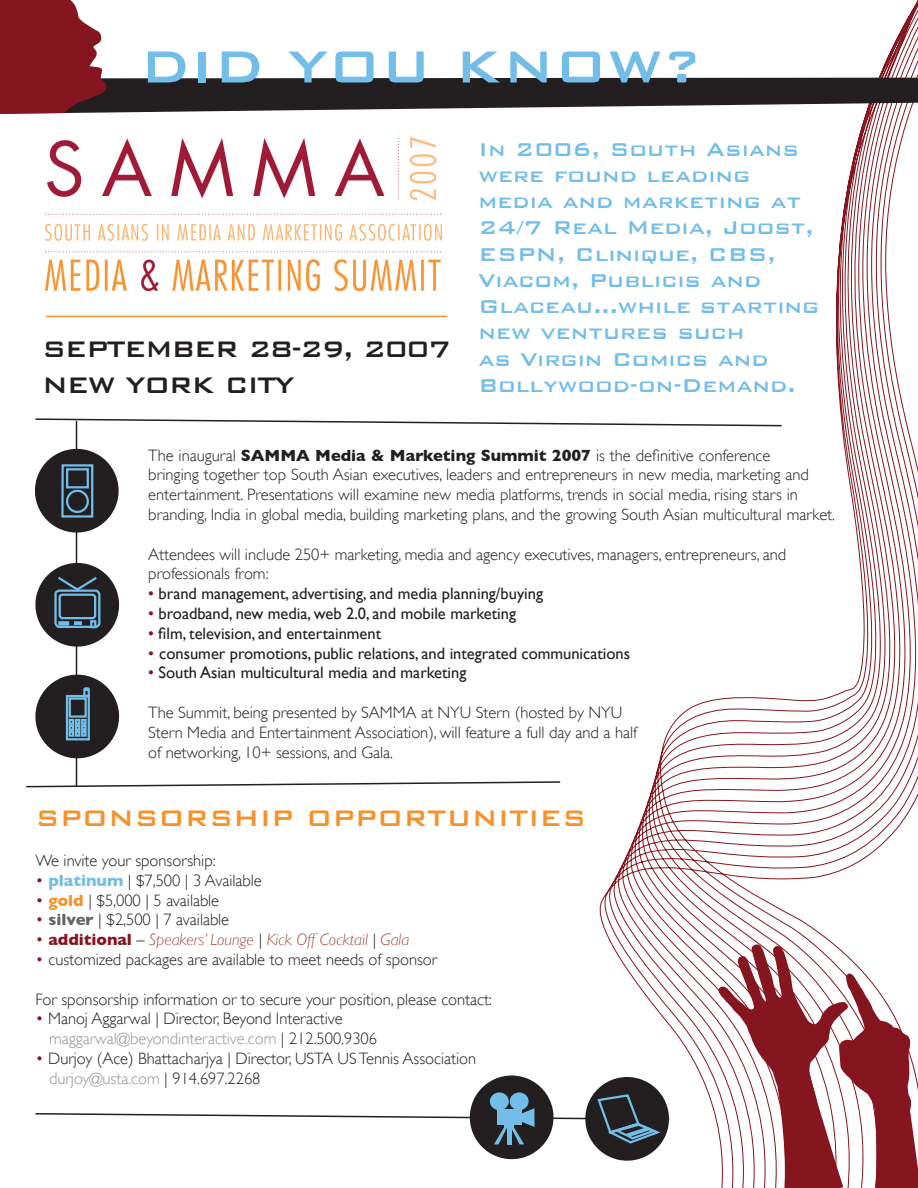
<style>
.page{position:relative;width:918px;height:1188px;background:#fff}
.page>*{position:absolute;margin:0;border:0;box-sizing:border-box;transform-origin:0 0}
.t1{font:500 60px "Bank Gothic";color:#73bde9}
.Headline{font:500 30px "Bank Gothic";letter-spacing:-.05em;color:#231f20}
.Headline-2{font:500 30px "Bank Gothic";color:#f6922a}
.Lead_block{font:500 24.75px/26.2px "Bank Gothic";color:#73bde9}
.Body{font:300 16.5px/19.8px "Gill Sans";color:#231f20}
.Headline-3{font:300 16.5px/19.8px "Gill Sans";color:#231f20}
.Body-2{font:16.5px "Gill Sans";color:#231f20}
.Body-3{font:300 16.5px "Gill Sans";color:#939598}
.Body-4{font:italic 300 16.5px "Gill Sans";color:#9d4b40}
.s1{font-weight:700}
.s2{color:#85151e}
.s3{font-weight:700;color:#73bde9}
.s4{font-weight:700;color:#f6922a}
.s5{font-weight:700;color:#636366}
.s6{font-style:normal;color:#85151e}
.s7{font-weight:700;font-style:normal;color:#85151e}
.s8{font-style:normal;color:#231f20}
.s9{color:#231f20}
</style>
<div class="page">
<svg style="left:599px;top:114px;width:319px;height:1047px"></svg>
<svg style="left:715px;top:943px;width:203px;height:245px"></svg>
<hr style="left:76px;top:421px;width:1px;height:365px;background:#231f20">
<svg style="left:35px;top:418px;width:748px;height:9px"></svg>
<svg style="left:26px;top:781px;width:535px;height:7px"></svg>
<hr style="left:46px;top:316px;width:401px;height:1px;background:#f6922a">
<svg style="left:0;top:0;width:918px;height:114px"></svg>
<img style="left:45px;top:137px;width:397px;height:155px">
<svg style="left:34px;top:444px;width:85px;height:94px"></svg>
<svg style="left:35px;top:669px;width:85px;height:95px"></svg>
<svg style="left:35px;top:558px;width:85px;height:94px"></svg>
<div style="left:585px;top:1077px;width:84px;height:84px;background:#231f20;border-radius:50%"></div>
<div style="left:470px;top:1075px;width:83px;height:84px;background:#231f20;border-radius:50%"></div>
<svg style="left:35px;top:1093px;width:636px;height:52px"></svg>
<p class="t1" style="left:140px;top:34px;width:564px">DID YOU KNOW?</p>
<p class="Headline" style="left:42px;top:333px;width:411px">SEPTEMBER 28-29, 2007</p>
<p class="Headline" style="left:42px;top:369px;width:254px">NEW YORK CITY</p>
<p class="Lead_block" style="left:478px;top:135px;width:342px">In 2006, South Asians were found leading media and marketing at<br>24/7 Real Media, Joost,<br>ESPN, Clinique, CBS,<br>Viacom, Publicis and<br>Glaceau...while starting new ventures such<br>as Virgin Comics and<br>Bollywood-on-Demand.</p>
<p class="Headline-3" style="left:148px;top:445px;width:688px">The inaugural <span class="s1">SAMMA Media &amp; Marketing Summit 2007</span> is the definitive conference<br>bringing together top South Asian executives, leaders and entrepreneurs in new media, marketing and entertainment. Presentations will examine new media platforms, trends in social media, rising stars in branding, India in global media, building marketing plans, and the growing South Asian multicultural market.</p>
<p class="Body" style="left:148px;top:544px;width:640px">Attendees will include 250+ marketing, media and agency executives, managers, entrepreneurs, and professionals from:</p>
<p class="Body-2" style="left:148px;top:584px;width:396px"><span class="s2">•</span> brand management, advertising, and media planning/buying</p>
<p class="Body-2" style="left:148px;top:604px;width:369px"><span class="s2">•</span> broadband, new media, web 2.0, and mobile marketing</p>
<p class="Body-2" style="left:148px;top:624px;width:234px"><span class="s2">•</span> film, television, and entertainment</p>
<p class="Body-2" style="left:148px;top:643px;width:483px"><span class="s2">•</span> consumer promotions, public relations, and integrated communications</p>
<p class="Body-2" style="left:148px;top:663px;width:320px"><span class="s2">•</span> South Asian multicultural media and marketing</p>
<p class="Body" style="left:148px;top:702px;width:490px">The Summit, being presented by SAMMA at NYU Stern (hosted by NYU<br>Stern Media and Entertainment Association), will feature a full day and a half of networking, 10+ sessions, and Gala.</p>
<p class="Headline-2" style="left:35px;top:802px;width:553px">SPONSORSHIP OPPORTUNITIES</p>
<p class="Body" style="left:35px;top:851px;width:182px">We invite your sponsorship:</p>
<p class="Body" style="left:35px;top:870px;width:228px"><span class="s2">•</span> <span class="s3">platinum</span> | $7,500 | 3 Available</p>
<p class="Body" style="left:35px;top:890px;width:185px"><span class="s2">•</span> <span class="s4">gold</span> | $5,000 | 5 available</p>
<p class="Body" style="left:35px;top:910px;width:195px"><span class="s2">•</span> <span class="s5">silver</span> | $2,500 | 7 available</p>
<p class="Body-4" style="left:35px;top:930px;width:376px"><span class="s6">•</span> <span class="s7">additional</span> <span class="s8">–</span> Speakers’ Lounge <span class="s9">|</span> Kick Off Cocktail <span class="s9">|</span> Gala</p>
<p class="Body" style="left:35px;top:950px;width:403px"><span class="s2">•</span> customized packages are available to meet needs of sponsor</p>
<p class="Body" style="left:35px;top:989px;width:458px">For sponsorship information or to secure your position, please contact:</p>
<p class="Body" style="left:35px;top:1009px;width:309px"><span class="s2">•</span> Manoj Aggarwal | Director, Beyond Interactive</p>
<p class="Body-3" style="left:49px;top:1029px;width:330px">maggarwal@beyondinteractive.com <span class="s9">| 212.500.9306</span></p>
<p class="Body" style="left:35px;top:1049px;width:442px"><span class="s2">•</span> Durjoy (Ace) Bhattacharjya | Director, USTA US Tennis Association</p>
<p class="Body-3" style="left:49px;top:1069px;width:213px">durjoy@usta.com <span class="s9">| 914.697.2268</span></p>
</div>
